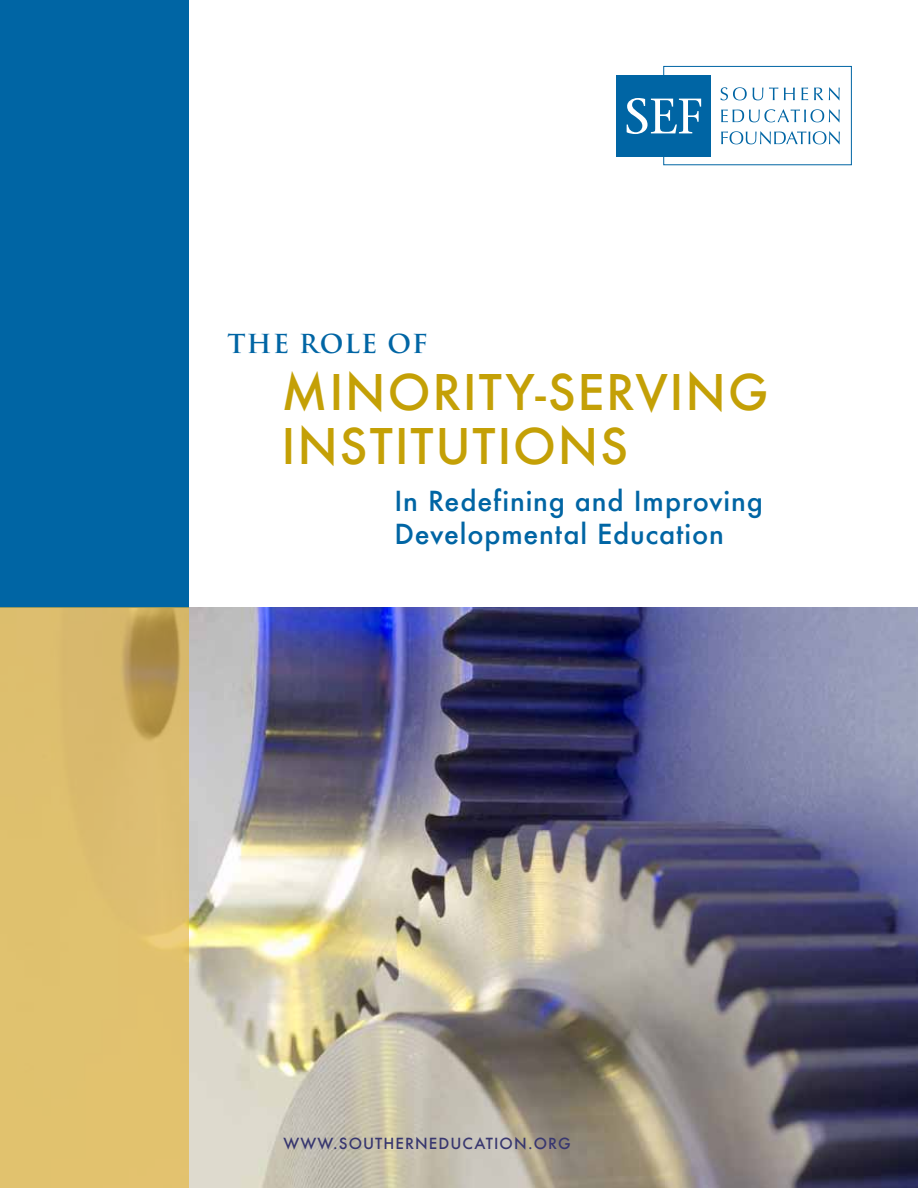
<style>
.page{position:relative;width:918px;height:1188px;background:#fff}
.page>*{position:absolute;margin:0;border:0;box-sizing:border-box;transform-origin:0 0}
.t1{font:500 48px/54px "Futura";letter-spacing:.035em;color:#c4a006}
.t2{font:500 27px/33px "Futura";letter-spacing:.03em;color:#0065a4}
.t3{font:700 25.5px "Trajan";letter-spacing:.045em;color:#0065a4}
.t4{font:500 15px "Futura";letter-spacing:.07em;color:#38376f}
</style>
<div class="page">
<img style="left:189px;top:608px;width:729px;height:580px">
<div style="left:0;top:0;width:189px;height:608px;background:#0065a4"></div>
<svg style="left:0;top:608px;width:189px;height:580px;background:#dbbc6c"></svg>
<div style="left:617px;top:76px;width:94px;height:81px;background:#0065a4"></div>
<svg style="left:720px;top:87px;width:27px;height:13px"></svg>
<svg style="left:753px;top:88px;width:10px;height:12px"></svg>
<svg style="left:769px;top:88px;width:9px;height:12px"></svg>
<svg style="left:784px;top:88px;width:11px;height:12px"></svg>
<svg style="left:802px;top:88px;width:6px;height:12px"></svg>
<svg style="left:814px;top:88px;width:9px;height:12px"></svg>
<svg style="left:829px;top:87px;width:11px;height:13px"></svg>
<svg style="left:721px;top:109px;width:119px;height:13px"></svg>
<svg style="left:721px;top:131px;width:119px;height:13px"></svg>
<div style="left:664px;top:66px;width:188px;height:99px;border:1px solid #0065a4"></div>
<svg style="left:627px;top:98px;width:74px;height:36px"></svg>
<p class="t3" style="left:228px;top:328px;width:202px">THE ROLE OF</p>
<h1 class="t1" style="left:282px;top:364px;width:488px">MINORITY-SERVING<br>INSTITUTIONS</h1>
<p class="t2" style="left:394px;top:484px;width:370px">In Redefining and Improving<br>Developmental Education</p>
<p class="t4" style="left:284px;top:1134px;width:289px">WWW.SOUTHERNEDUCATION.ORG</p>
</div>
